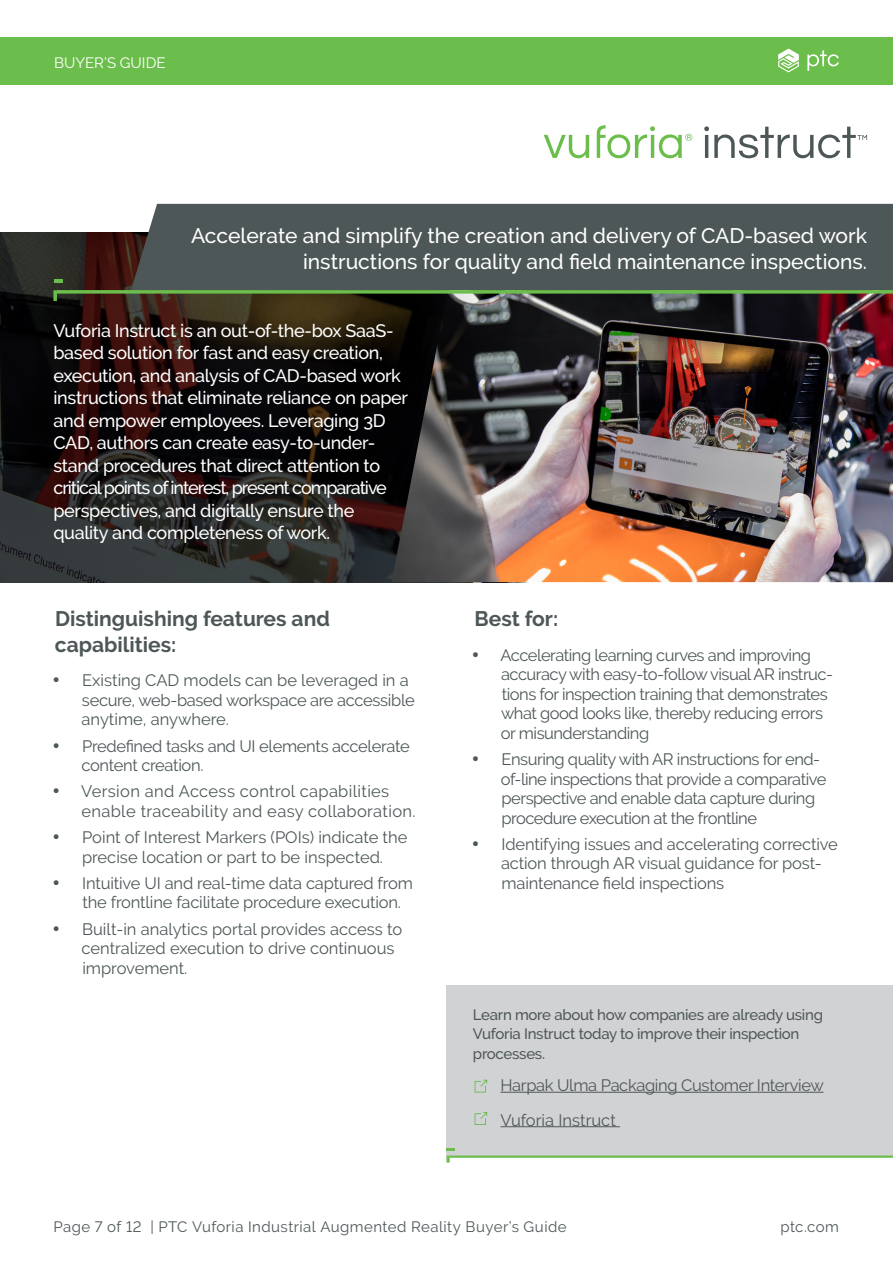
<style>
.page{position:relative;width:893px;height:1263px;background:#fff}
.page>*{position:absolute;margin:0;border:0;box-sizing:border-box;transform-origin:0 0}
.t1{font:500 21px/25.5px "Raleway";color:#fff;text-align:right}
.t2{font:700 21px/25.5px "PTC Raleway";color:#4e5758}
.List_Paragraph{font:700 21px "Raleway";color:#4e5758}
.t3{font:500 18px/22.5px "Raleway";letter-spacing:-.02em;color:#fff}
.List_Paragraph-2{font:16.5px/19.5px "Raleway";letter-spacing:-.02em;color:#4e5758}
.List_Paragraph-3{font:16.5px/19.5px "Raleway";color:#4e5758;text-align:center}
.List_Paragraph-4{font:16.5px/19.5px "Raleway";letter-spacing:.02em;color:#4e5758}
.t4{font:500 15px/19.5px "PTC Raleway";letter-spacing:-.02em;color:#4e5758}
.t5{font:15px "PTC Raleway";letter-spacing:.03em;color:#4e5758}
.t6{font:15px "Raleway";letter-spacing:.005em;color:#fff}
.t7{font:15px "Raleway";letter-spacing:.02em;color:#4e5758}
</style>
<div class="page">
<div style="left:0;top:37px;width:893px;height:48px;background:#6cbe4c"></div>
<svg style="left:778px;top:49px;width:21px;height:23px"></svg>
<svg style="left:807px;top:50px;width:32px;height:21px"></svg>
<svg style="left:0;top:232px;width:392px;height:350px;background:#1f1816"></svg>
<img style="left:392px;top:301px;width:501px;height:281px">
<div style="left:131px;top:204px;width:762px;height:86px;background:#4e5758"></div>
<svg style="left:53px;top:290px;width:840px;height:11px;background:#495c34"></svg>
<svg style="left:54px;top:279px;width:8px;height:3px"></svg>
<svg style="left:544px;top:135px;width:45px;height:23px"></svg>
<svg style="left:597px;top:125px;width:95px;height:33px"></svg>
<svg style="left:704px;top:126px;width:163px;height:32px"></svg>
<div style="left:446px;top:986px;width:447px;height:171px;background:#d1d2d4"></div>
<hr style="left:500px;top:1092px;width:323px;height:1px;background:#4e5758">
<hr style="left:500px;top:1126px;width:120px;height:1px;background:#4e5758">
<svg style="left:475px;top:1080px;width:12px;height:12px"></svg>
<svg style="left:446px;top:1148px;width:447px;height:14px"></svg>
<svg style="left:475px;top:1112px;width:12px;height:13px"></svg>
<p class="t6" style="left:54px;top:54px;width:113px">BUYER’S GUIDE</p>
<p class="t1" style="left:191px;top:223px;width:677px">Accelerate and simplify the creation and delivery of CAD-based work instructions for quality and field maintenance inspections.</p>
<p class="t3" style="left:53px;top:319px;width:356px">Vuforia Instruct is an out-of-the-box SaaS&shy;based solution for fast and easy creation, execution, and analysis of CAD-based work instructions that eliminate reliance on paper and empower employees. Leveraging 3D CAD, authors can create easy-to-under&shy;stand procedures that direct attention to critical points of interest, present comparative perspectives, and digitally ensure the quality and completeness of work.</p>
<p class="t2" style="left:55px;top:606px;width:277px">Distinguishing features and capabilities:</p>
<p class="List_Paragraph-2" style="left:82px;top:671px;width:335px;text-indent:-29px">• Existing CAD models can be leveraged in a secure, web-based workspace are accessible anytime, anywhere.</p>
<p class="List_Paragraph-2" style="left:81px;top:736px;width:330px;text-indent:-29px">• Predefined tasks and UI elements accelerate content creation.</p>
<p class="List_Paragraph-4" style="left:81px;top:782px;width:336px;text-indent:-29px">• Version and Access control capabilities enable traceability and easy collaboration.</p>
<p class="List_Paragraph-3" style="left:52px;top:827px;width:356px">• Point of Interest Markers (POIs) indicate the precise location or part to be inspected.</p>
<p class="List_Paragraph-2" style="left:82px;top:873px;width:332px;text-indent:-30px">• Intuitive UI and real-time data captured from the frontline facilitate procedure execution.</p>
<p class="List_Paragraph-3" style="left:81px;top:919px;width:322px;text-align:left;text-indent:-29px">• Built-in analytics portal provides access to centralized execution to drive continuous improvement.</p>
<p class="List_Paragraph" style="left:474px;top:607px;width:85px">Best for:</p>
<p class="List_Paragraph-2" style="left:501px;top:645px;width:333px;text-indent:-29px">• Accelerating learning curves and improving accuracy with easy-to-follow visual AR instruc&shy;tions for inspection training that demonstrates what good looks like, thereby reducing errors or misunderstanding</p>
<p class="List_Paragraph-2" style="left:501px;top:749px;width:327px;text-indent:-29px">• Ensuring quality with AR instructions for end&shy;of-line inspections that provide a comparative perspective and enable data capture during procedure execution at the frontline</p>
<p class="List_Paragraph-2" style="left:501px;top:834px;width:338px;text-indent:-29px">• Identifying issues and accelerating corrective action through AR visual guidance for post&shy;maintenance field inspections</p>
<p class="t4" style="left:473px;top:1005px;width:352px">Learn more about how companies are already using<br>Vuforia Instruct today to improve their inspection processes.</p>
<p class="List_Paragraph-2" style="left:500px;top:1075px;width:325px">Harpak Ulma Packaging Customer Interview</p>
<p class="List_Paragraph-3" style="left:500px;top:1110px;width:117px">Vuforia Instruct</p>
<p class="t5" style="left:53px;top:1217px;width:515px">Page 7 of 12 | PTC Vuforia Industrial Augmented Reality Buyer’s Guide</p>
<p class="t7" style="left:780px;top:1217px;width:60px">ptc.com</p>
</div>
